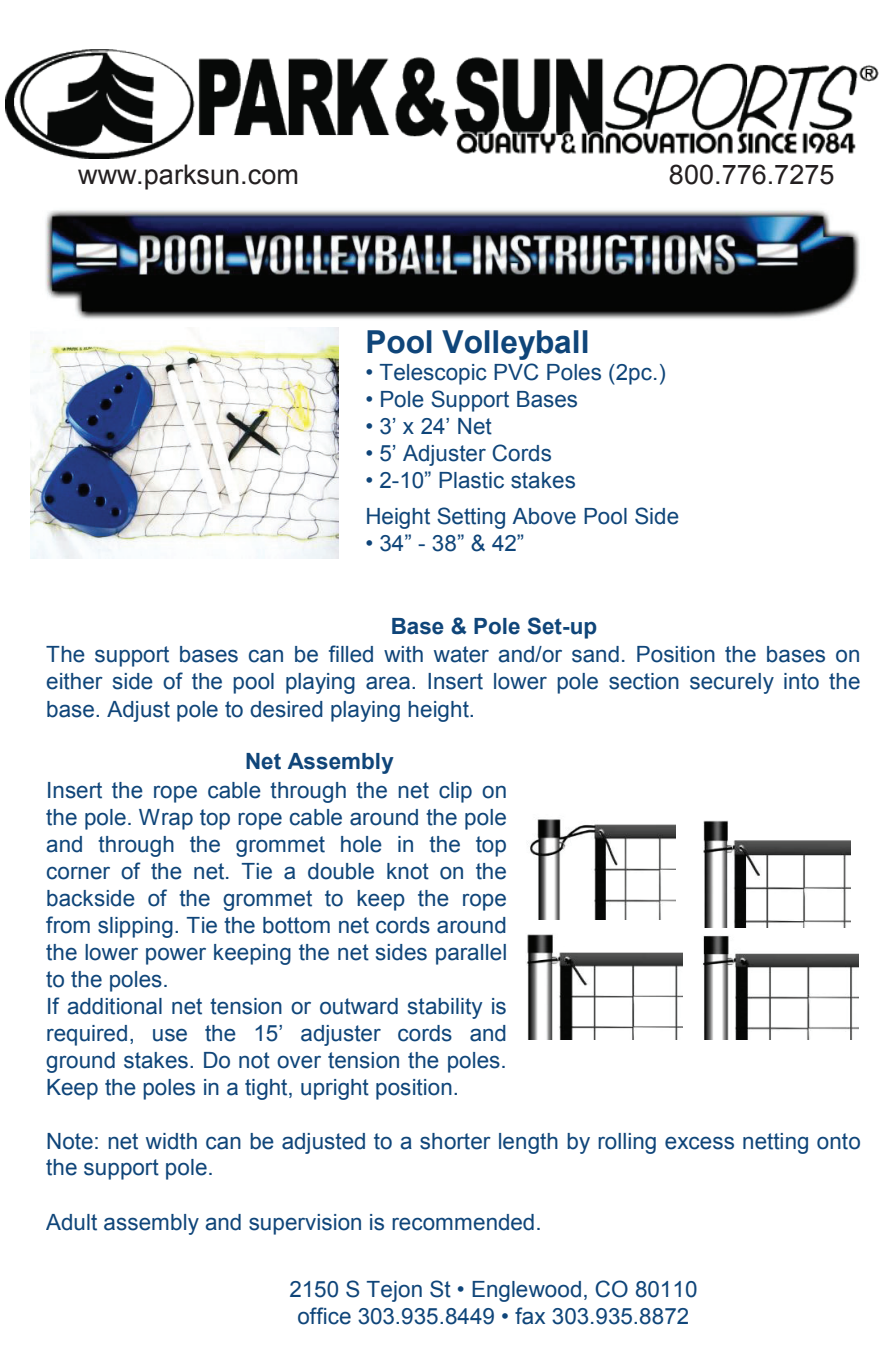
<style>
.page{position:relative;width:890px;height:1346px;background:#fff}
.page>*{position:absolute;margin:0;border:0;box-sizing:border-box;transform-origin:0 0}
.t1{font:700 31.5px "Arial";color:#0f4579}
.t2{font:27px "Arial";color:#231f20}
.t3{font:22.5px/27px "Arial";color:#0f4579}
.t4{font:22.5px/27px "Arial";color:#0f4579;text-align:center}
.t5{font:700 22.5px "Arial";color:#0f4579}
.s1{font-style:inherit}
</style>
<div class="page">
<img style="left:5px;top:49px;width:873px;height:110px">
<img style="left:527px;top:819px;width:148px;height:101px">
<img style="left:45px;top:210px;width:815px;height:124px">
<img style="left:30px;top:327px;width:308px;height:231px">
<img style="left:703px;top:820px;width:146px;height:108px">
<img style="left:526px;top:934px;width:156px;height:105px">
<img style="left:703px;top:935px;width:155px;height:104px">
<p class="t2" style="left:78px;top:156px;width:222px">www.parksun.com</p>
<p class="t2" style="left:668px;top:156px;width:167px">800.776.7275</p>
<h1 class="t1" style="left:365px;top:320px;width:225px">Pool Volleyball</h1>
<p class="t4" style="left:365px;top:359px;width:302px">• Telescopic PVC Poles (2pc.)</p>
<p class="t4" style="left:365px;top:386px;width:214px">• Pole Support Bases</p>
<p class="t4" style="left:365px;top:413px;width:128px">• 3’ x 24’ Net</p>
<p class="t4" style="left:365px;top:440px;width:188px">• 5’ Adjuster Cords</p>
<p class="t3" style="left:365px;top:463px;width:315px;line-height:35.6px"><span class="s1">• 2</span>-<span class="s1">10” Plastic stakes<br></span>Height Setting Above Pool Side</p>
<p class="t4" style="left:365px;top:530px;width:160px">• 34” <span class="s1">-</span> 38” &amp; 42”</p>
<p class="t5" style="left:390px;top:611px;width:208px">Base &amp; Pole Set-up</p>
<p class="t3" style="left:46px;top:641px;width:815px;text-align:justify">The support bases can be filled with water and/or sand. Position the bases on either side of the pool playing area. Insert lower pole section securely into the base. Adjust pole to desired playing height.</p>
<p class="t5" style="left:245px;top:746px;width:150px">Net Assembly</p>
<p class="t3" style="left:46px;top:776px;width:462px">Insert the rope cable through the net clip on the pole. Wrap top rope cable around the pole and through the grommet hole in the top corner of the net. Tie a double knot on the backside of the grommet to keep the rope from slipping. Tie the bottom net cords around the lower power keeping the net sides parallel to the poles.<br>If additional net tension or outward stability is</p>
<p class="t4" style="left:46px;top:1019px;width:462px">required, use the 15’ adjuster cords and</p>
<p class="t3" style="left:46px;top:1046px;width:461px">ground stakes. Do not over tension the poles.<br>Keep the poles in a tight, upright position.</p>
<p class="t3" style="left:46px;top:1127px;width:815px">Note: net width can be adjusted to a shorter length by rolling excess netting onto the support pole.</p>
<p class="t3" style="left:46px;top:1208px;width:496px">Adult assembly and supervision is recommended.</p>
<p class="t4" style="left:289px;top:1275px;width:409px">2150 S Tejon St • Englewood, CO 80110 office 303.935.8449 • fax 303.935.8872</p>
</div>
